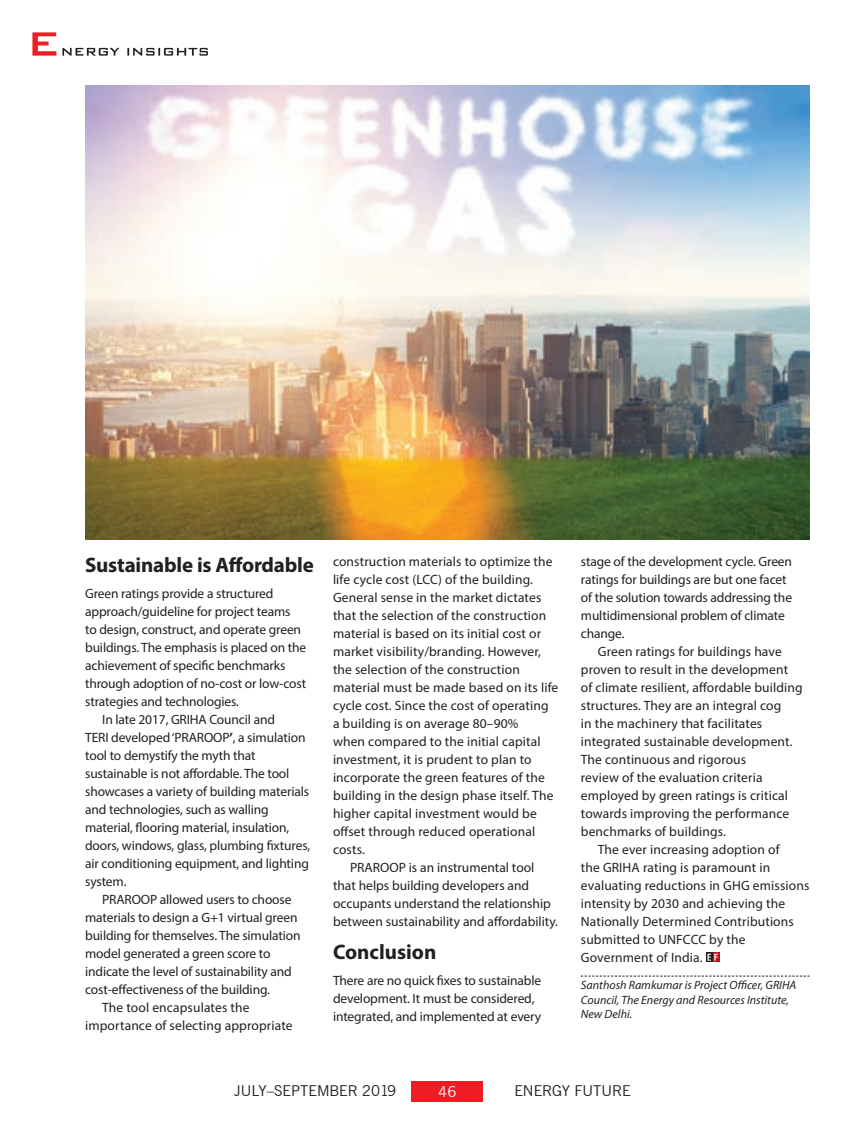
<style>
.page{position:relative;width:861px;height:1134px;background:#fff}
.page>*{position:absolute;margin:0;border:0;box-sizing:border-box;transform-origin:0 0}
.t1{font:700 21px "Myriad Pro";letter-spacing:-.01em;color:#231f20}
.t2{font:15px "News Gothic BT";color:#231f20}
.t3{font:15px "News Gothic BT";color:#fff}
.t4{font:13.5px/18px "Myriad Pro";color:#231f20}
.t5{font:italic 12px/14.4px "Myriad Pro";color:#231f20}
.s1{font-weight:700}
</style>
<div class="page">
<div style="left:411px;top:1081px;width:72px;height:21px;background:#ee1d23"></div>
<svg style="left:62px;top:48px;width:146px;height:8px"></svg>
<svg style="left:32px;top:32px;width:24px;height:24px"></svg>
<svg style="left:580px;top:976px;width:229px;height:1px"></svg>
<svg style="left:712px;top:952px;width:7px;height:10px"></svg>
<svg style="left:706px;top:952px;width:6px;height:10px"></svg>
<svg style="left:707px;top:954px;width:10px;height:7px"></svg>
<img style="left:85px;top:85px;width:724px;height:455px">
<h1 class="t1" style="left:85px;top:551px;width:230px">Sustainable is Affordable</h1>
<p class="t4" style="left:85px;top:584px;width:190px">Green ratings provide a structured</p>
<p class="t4" style="left:85px;top:602px;width:207px">approach/guideline for project teams</p>
<p class="t4" style="left:85px;top:620px;width:217px">to design, construct, and operate green</p>
<p class="t4" style="left:85px;top:638px;width:222px">buildings. The emphasis is placed on the</p>
<p class="t4" style="left:85px;top:656px;width:202px">achievement of specific benchmarks</p>
<p class="t4" style="left:85px;top:674px;width:222px">through adoption of no-cost or low-cost</p>
<p class="t4" style="left:85px;top:692px;width:155px">strategies and technologies.</p>
<p class="t4" style="left:102px;top:710px;width:174px">In late 2017, GRIHA Council and</p>
<p class="t4" style="left:85px;top:728px;width:222px">TERI developed ‘PRAROOP<span class="s1">’</span>, a simulation</p>
<p class="t4" style="left:85px;top:746px;width:172px">tool to demystify the myth that</p>
<p class="t4" style="left:85px;top:764px;width:206px">sustainable is not affordable. The tool</p>
<p class="t4" style="left:85px;top:782px;width:225px">showcases a variety of building materials</p>
<p class="t4" style="left:85px;top:800px;width:185px">and technologies, such as walling</p>
<p class="t4" style="left:85px;top:818px;width:206px">material, flooring material, insulation,</p>
<p class="t4" style="left:85px;top:836px;width:226px">doors, windows, glass, plumbing fixtures,</p>
<p class="t4" style="left:85px;top:854px;width:225px">air conditioning equipment, and lighting</p>
<p class="t4" style="left:85px;top:872px;width:43px">system.</p>
<p class="t4" style="left:102px;top:890px;width:191px">PRAROOP allowed users to choose</p>
<p class="t4" style="left:85px;top:908px;width:214px">materials to design a G+1 virtual green</p>
<p class="t4" style="left:85px;top:926px;width:217px">building for themselves. The simulation</p>
<p class="t4" style="left:85px;top:944px;width:187px">model generated a green score to</p>
<p class="t4" style="left:85px;top:962px;width:208px">indicate the level of sustainability and</p>
<p class="t4" style="left:85px;top:980px;width:186px">cost-effectiveness of the building.</p>
<p class="t4" style="left:102px;top:998px;width:149px">The tool encapsulates the</p>
<p class="t4" style="left:85px;top:1016px;width:209px">importance of selecting appropriate</p>
<p class="t4" style="left:333px;top:552px;width:221px">construction materials to optimize the</p>
<p class="t4" style="left:333px;top:570px;width:201px">life cycle cost (LCC) of the building.</p>
<p class="t4" style="left:333px;top:588px;width:210px">General sense in the market dictates</p>
<p class="t4" style="left:333px;top:606px;width:215px">that the selection of the construction</p>
<p class="t4" style="left:333px;top:624px;width:209px">material is based on its initial cost or</p>
<p class="t4" style="left:333px;top:642px;width:209px">market visibility/branding. However,</p>
<p class="t4" style="left:333px;top:660px;width:188px">the selection of the construction</p>
<p class="t4" style="left:333px;top:678px;width:227px">material must be made based on its life</p>
<p class="t4" style="left:333px;top:696px;width:217px">cycle cost. Since the cost of operating</p>
<p class="t4" style="left:333px;top:714px;width:187px">a building is on average 80–90%</p>
<p class="t4" style="left:333px;top:732px;width:209px">when compared to the initial capital</p>
<p class="t4" style="left:333px;top:750px;width:200px">investment, it is prudent to plan to</p>
<p class="t4" style="left:333px;top:768px;width:213px">incorporate the green features of the</p>
<p class="t4" style="left:333px;top:786px;width:222px">building in the design phase itself. The</p>
<p class="t4" style="left:333px;top:804px;width:205px">higher capital investment would be</p>
<p class="t4" style="left:333px;top:822px;width:204px">offset through reduced operational</p>
<p class="t4" style="left:333px;top:840px;width:33px">costs.</p>
<p class="t4" style="left:350px;top:858px;width:186px">PRAROOP is an instrumental tool</p>
<p class="t4" style="left:333px;top:876px;width:197px">that helps building developers and</p>
<p class="t4" style="left:333px;top:894px;width:219px">occupants understand the relationship</p>
<p class="t4" style="left:333px;top:912px;width:226px">between sustainability and affordability.</p>
<h1 class="t1" style="left:333px;top:938px;width:105px">Conclusion</h1>
<p class="t4" style="left:333px;top:971px;width:210px">There are no quick fixes to sustainable development. It must be considered, integrated, and implemented at every</p>
<p class="t4" style="left:580px;top:552px;width:213px">stage of the development cycle. Green ratings for buildings are but one facet of the solution towards addressing the multidimensional problem of climate change.</p>
<p class="t4" style="left:597px;top:642px;width:185px">Green ratings for buildings have</p>
<p class="t4" style="left:580px;top:660px;width:209px">proven to result in the development</p>
<p class="t4" style="left:580px;top:678px;width:223px">of climate resilient, affordable building</p>
<p class="t4" style="left:580px;top:696px;width:202px">structures. They are an integral cog</p>
<p class="t4" style="left:580px;top:714px;width:183px">in the machinery that facilitates</p>
<p class="t4" style="left:580px;top:732px;width:213px">integrated sustainable development.</p>
<p class="t4" style="left:580px;top:750px;width:167px">The continuous and rigorous</p>
<p class="t4" style="left:580px;top:768px;width:183px">review of the evaluation criteria</p>
<p class="t4" style="left:580px;top:786px;width:209px">employed by green ratings is critical</p>
<p class="t4" style="left:580px;top:804px;width:210px">towards improving the performance</p>
<p class="t4" style="left:580px;top:822px;width:146px">benchmarks of buildings.</p>
<p class="t4" style="left:597px;top:840px;width:183px">The ever increasing adoption of</p>
<p class="t4" style="left:580px;top:858px;width:191px">the GRIHA rating is paramount in</p>
<p class="t4" style="left:580px;top:876px;width:230px">evaluating reductions in GHG emissions</p>
<p class="t4" style="left:580px;top:894px;width:206px">intensity by 2030 and achieving the</p>
<p class="t4" style="left:580px;top:912px;width:214px">Nationally Determined Contributions</p>
<p class="t4" style="left:580px;top:930px;width:166px">submitted to UNFCCC by the</p>
<p class="t4" style="left:580px;top:948px;width:123px">Government of India.</p>
<p class="t5" style="left:580px;top:978px;width:217px">Santhosh Ramkumar is Project Officer, GRIHA<br>Council, The Energy and Resources Institute,<br>New Delhi.</p>
<p class="t2" style="left:234px;top:1081px;width:163px">JULY–SEPTEMBER 2019</p>
<p class="t3" style="left:438px;top:1082px;width:20px">46</p>
<p class="t2" style="left:514px;top:1081px;width:118px">ENERGY FUTURE</p>
</div>
